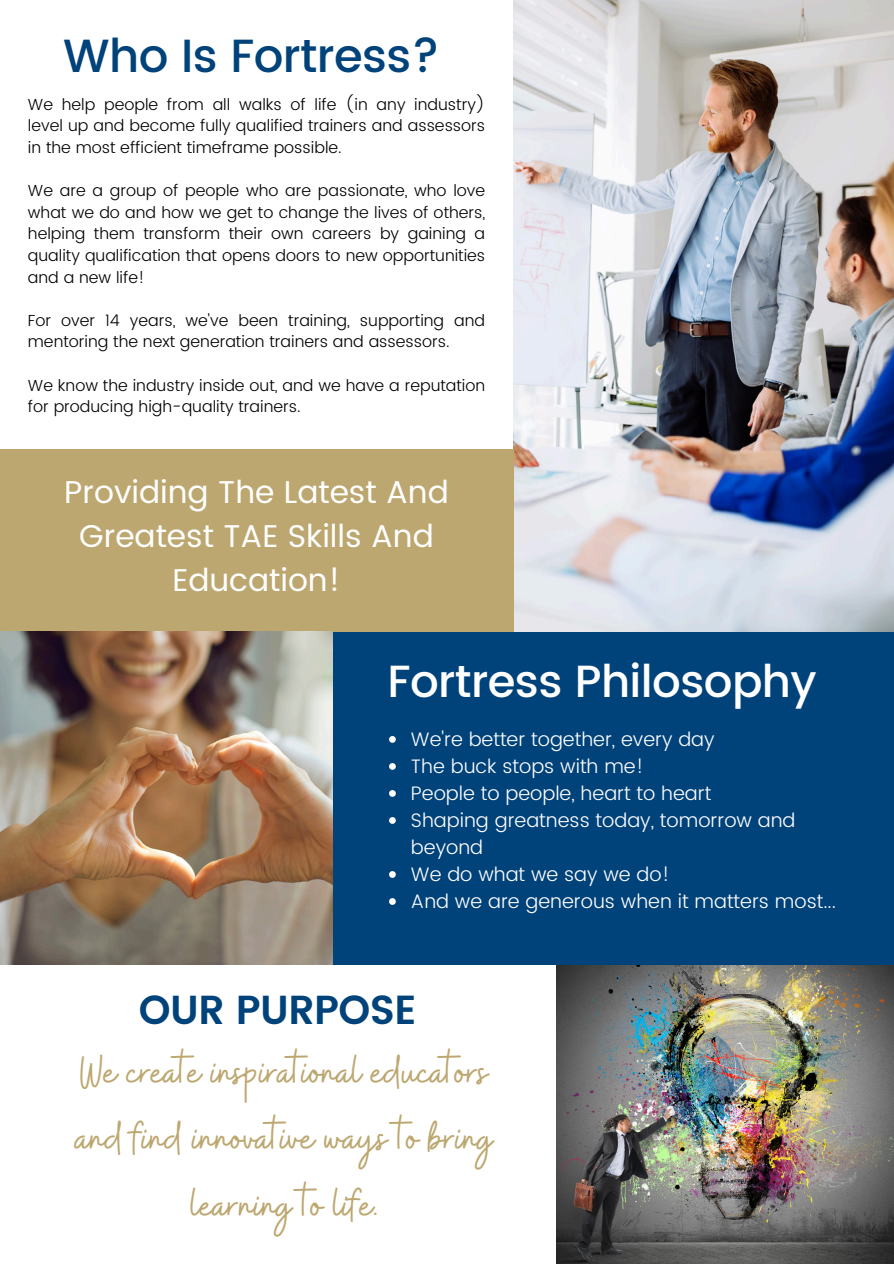
<style>
.page{position:relative;width:894px;height:1264px;background:#fff}
.page>*{position:absolute;margin:0;border:0;box-sizing:border-box;transform-origin:0 0}
.t1{font:48px/66.4px "Buffalo";color:#bda770;text-align:center}
.t2{font:500 46.5px "Poppins";letter-spacing:-.015em;color:#00427a}
.t3{font:500 45px "Poppins";letter-spacing:-.015em;color:#fff}
.t4{font:600 40.5px "Poppins";letter-spacing:-.015em;color:#00427a}
.t5{font:31.5px/43.8px "Poppins";color:#fff;text-align:center}
.t6{font:300 19.5px/27px "Poppins";color:#fff}
.t7{font:300 16.05px/21.6px "Poppins";color:#000;text-align:justify}
</style>
<div class="page">
<img style="left:513px;top:0;width:380px;height:631px">
<div style="left:0;top:449px;width:513px;height:193px;background:#bda770"></div>
<img style="left:556px;top:964px;width:337px;height:299px">
<div style="left:0;top:631px;width:893px;height:333px;background:#00427a"></div>
<img style="left:0;top:631px;width:332px;height:333px">
<svg style="left:389px;top:736px;width:6px;height:6px"></svg>
<svg style="left:389px;top:763px;width:6px;height:6px"></svg>
<svg style="left:389px;top:790px;width:6px;height:6px"></svg>
<svg style="left:389px;top:817px;width:6px;height:6px"></svg>
<svg style="left:389px;top:871px;width:6px;height:6px"></svg>
<svg style="left:389px;top:898px;width:6px;height:6px"></svg>
<p class="t2" style="left:63px;top:29px;width:378px">Who Is Fortress?</p>
<p class="t7" style="left:28px;top:93px;width:458px">We help people from all walks of life (in any industry) level up and become fully qualified trainers and assessors in the most efficient timeframe possible.</p>
<p class="t7" style="left:28px;top:180px;width:458px">We are a group of people who are passionate, who love what we do and how we get to change the lives of others, helping them transform their own careers by gaining a quality qualification that opens doors to new opportunities and a new life!</p>
<h3 class="t7" style="left:28px;top:309px;width:458px">For over 14 years, we've been training, supporting and mentoring the next generation trainers and assessors.</h3>
<p class="t7" style="left:28px;top:374px;width:458px">We know the industry inside out, and we have a reputation for producing high-quality trainers.</p>
<p class="t5" style="left:64px;top:470px;width:386px">Providing The Latest And<br>Greatest TAE Skills And<br>Education!</p>
<p class="t3" style="left:387px;top:655px;width:431px">Fortress Philosophy</p>
<p class="t6" style="left:411px;top:726px;width:305px">We're better together, every day</p>
<h4 class="t6" style="left:411px;top:753px;width:234px">The buck stops with me!</h4>
<p class="t6" style="left:411px;top:780px;width:302px">People to people, heart to heart</p>
<h1 class="t6" style="left:411px;top:807px;width:386px">Shaping greatness today, tomorrow and beyond</h1>
<p class="t6" style="left:411px;top:861px;width:260px">We do what we say we do!</p>
<p class="t6" style="left:411px;top:888px;width:426px">And we are generous when it matters most...</p>
<p class="t4" style="left:139px;top:985px;width:279px">OUR PURPOSE</p>
<p class="t1" style="left:75px;top:1041px;width:418px">We create inspirational educators and find innovative ways to bring learning to life.</p>
</div>
